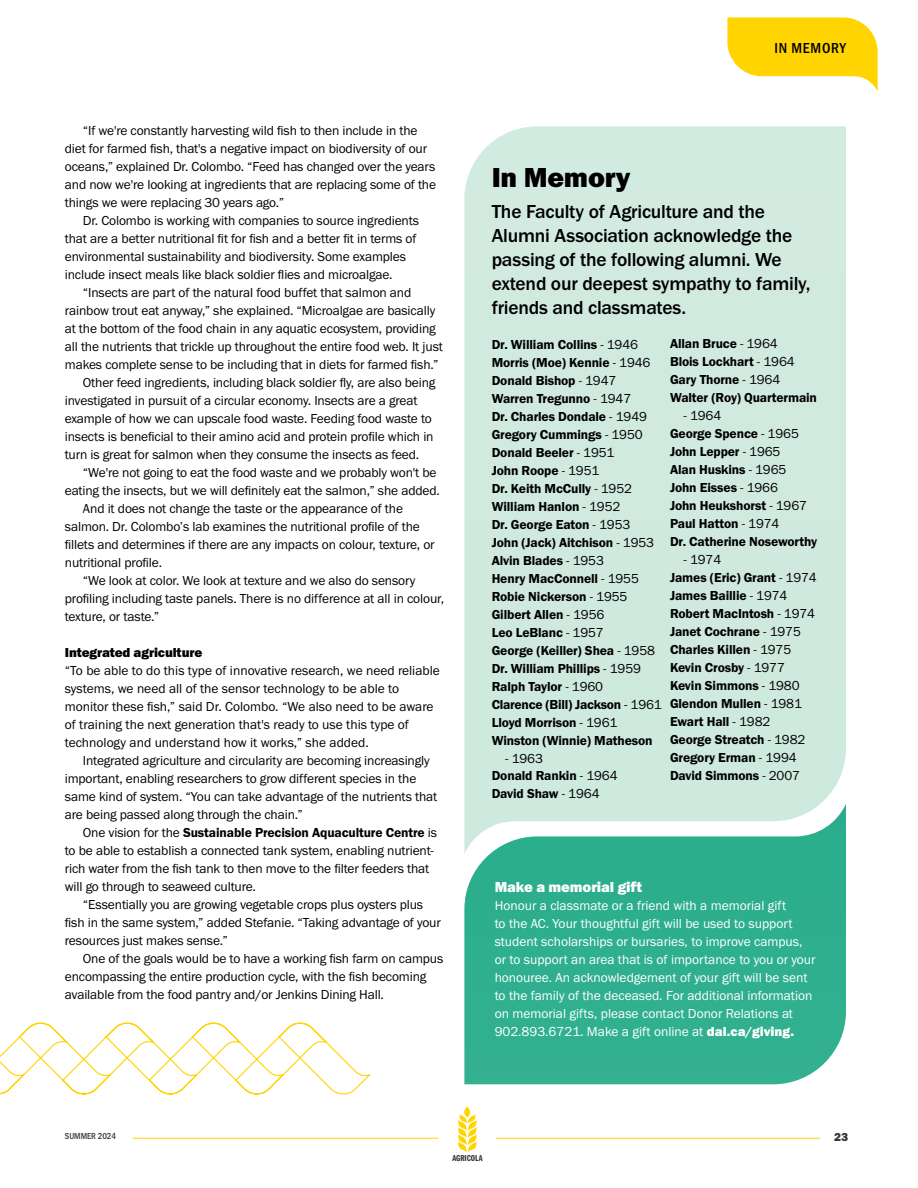
<style>
.page{position:relative;width:918px;height:1188px;background:#fff}
.page>*{position:absolute;margin:0;border:0;box-sizing:border-box;transform-origin:0 0}
.t1{font:28.5px "Franklin Gothic URW Hea";letter-spacing:-.01em;color:#000}
.t2{font:500 19.5px/24px "Franklin Gothic URW";letter-spacing:-.01em;color:#000}
.t3{font:15px "Franklin Gothic URW Hea";letter-spacing:-.01em;color:#fff}
.t4{font:500 15px "Franklin Gothic URW Cond";letter-spacing:.05em;color:#000}
.t5{font:13.5px/18px "Franklin Gothic URW Boo";letter-spacing:-.01em;color:#000}
.t6{font:13.5px/18px "Franklin Gothic URW Dem";letter-spacing:-.01em;color:#000}
.t7{font:13.5px/18px "Franklin Gothic URW Boo";color:#fff}
.t8{font:13.5px "Franklin Gothic URW Hea";letter-spacing:-.01em;color:#000}
.t9{font:12px "Franklin Gothic URW Hea";color:#373839}
.t10{font:500 9px "Franklin Gothic URW Cond";color:#373839}
.t11{font:9px "Franklin Gothic URW Com Dem";color:#373839}
.s1{font-family:"Franklin Gothic URW Boo"}
.s2{font-family:"Franklin Gothic URW Hea"}
</style>
<div class="page">
<svg style="left:0;top:1022px;width:370px;height:73px"></svg>
<svg style="left:727px;top:17px;width:151px;height:75px"></svg>
<div style="left:464px;top:126px;width:382px;height:678px;background:#d0eadf"></div>
<svg style="left:464px;top:804px;width:382px;height:280px;background:#47b89b"></svg>
<svg style="left:458px;top:1114px;width:18px;height:38px"></svg>
<svg style="left:464px;top:1106px;width:6px;height:12px"></svg>
<hr style="left:496px;top:1138px;width:324px;height:1px;background:#ffd400">
<hr style="left:133px;top:1138px;width:306px;height:1px;background:#ffd400">
<p class="t5" style="left:65px;top:122px;width:373px;text-indent:18px">“If we're constantly harvesting wild fish to then include in the diet for farmed fish, that's a negative impact on biodiversity of our oceans,” explained Dr. Colombo. “Feed has changed over the years and now we're looking at ingredients that are replacing some of the things we were replacing 30 years ago.”</p>
<p class="t5" style="left:65px;top:212px;width:356px;text-indent:18px">Dr. Colombo is working with companies to source ingredients that are a better nutritional fit for fish and a better fit in terms of environmental sustainability and biodiversity. Some examples include insect meals like black soldier flies and microalgae.</p>
<p class="t5" style="left:83px;top:284px;width:330px">“Insects are part of the natural food buffet that salmon and</p>
<p class="t5" style="left:65px;top:302px;width:372px">rainbow trout eat anyway,” she explained. “Microalgae are basically</p>
<p class="t5" style="left:65px;top:320px;width:372px">at the bottom of the food chain in any aquatic ecosystem, providing</p>
<p class="t5" style="left:65px;top:338px;width:380px">all the nutrients that trickle up throughout the entire food web. It just</p>
<p class="t5" style="left:65px;top:356px;width:375px">makes complete sense to be including that in diets for farmed fish.”</p>
<p class="t5" style="left:83px;top:374px;width:354px">Other feed ingredients, including black soldier fly, are also being</p>
<p class="t5" style="left:65px;top:392px;width:354px">investigated in pursuit of a circular economy. Insects are a great</p>
<p class="t5" style="left:65px;top:410px;width:369px">example of how we can upscale food waste. Feeding food waste to</p>
<p class="t5" style="left:65px;top:428px;width:370px">insects is beneficial to their amino acid and protein profile which in</p>
<p class="t5" style="left:65px;top:446px;width:356px">turn is great for salmon when they consume the insects as feed.</p>
<p class="t5" style="left:83px;top:464px;width:355px">“We're not going to eat the food waste and we probably won't be</p>
<p class="t5" style="left:65px;top:482px;width:377px">eating the insects, but we will definitely eat the salmon,” she added.</p>
<p class="t5" style="left:83px;top:500px;width:322px">And it does not change the taste or the appearance of the</p>
<p class="t5" style="left:65px;top:518px;width:357px">salmon. Dr. Colombo’s lab examines the nutritional profile of the</p>
<p class="t5" style="left:65px;top:536px;width:371px">fillets and determines if there are any impacts on colour, texture, or</p>
<p class="t5" style="left:65px;top:554px;width:99px">nutritional profile.</p>
<p class="t5" style="left:83px;top:572px;width:334px">“We look at color. We look at texture and we also do sensory</p>
<p class="t5" style="left:65px;top:590px;width:381px">profiling including taste panels. There is no difference at all in colour,</p>
<p class="t5" style="left:65px;top:607px;width:96px">texture, or taste.”</p>
<p class="t8" style="left:65px;top:644px;width:139px">Integrated agriculture</p>
<p class="t5" style="left:65px;top:661px;width:377px">“To be able to do this type of innovative research, we need reliable systems, we need all of the sensor technology to be able to monitor these fish,” said Dr. Colombo. “We also need to be aware of training the next generation that's ready to use this type of technology and understand how it works,” she added.</p>
<p class="t5" style="left:65px;top:751px;width:374px;text-indent:18px">Integrated agriculture and circularity are becoming increasingly important, enabling researchers to grow different species in the same kind of system. “You can take advantage of the nutrients that are being passed along through the chain.”</p>
<p class="t6" style="left:83px;top:823px;width:356px"><span class="s1">One vision for the</span> Sustainable Precision Aquaculture Centre <span class="s1">is</span></p>
<p class="t5" style="left:65px;top:841px;width:371px">to be able to establish a connected tank system, enabling nutrient&shy;rich water from the fish tank to then move to the filter feeders that will go through to seaweed culture.</p>
<p class="t5" style="left:65px;top:895px;width:377px;text-indent:18px">“Essentially you are growing vegetable crops plus oysters plus fish in the same system,” added Stefanie. “Taking advantage of your resources just makes sense.”</p>
<p class="t5" style="left:65px;top:949px;width:380px;text-indent:18px">One of the goals would be to have a working fish farm on campus encompassing the entire production cycle, with the fish becoming available from the food pantry and/or Jenkins Dining Hall.</p>
<p class="t4" style="left:774px;top:37px;width:73px">IN MEMORY</p>
<h1 class="t1" style="left:492px;top:159px;width:140px">In Memory</h1>
<h2 class="t2" style="left:492px;top:199px;width:320px">The Faculty of Agriculture and the Alumni Association acknowledge the passing of the following alumni. We extend our deepest sympathy to family, friends and classmates.</h2>
<p class="t6" style="left:492px;top:335px;width:172px">Dr. William Collins <span class="s1">- 1946<br></span>Morris (Moe) Kennie <span class="s1">- 1946<br></span>Donald Bishop <span class="s1">- 1947<br></span>Warren Tregunno <span class="s1">- 1947<br></span>Dr. Charles Dondale <span class="s1">- 1949<br></span>Gregory Cummings <span class="s1">- 1950<br></span>Donald Beeler <span class="s1">- 1951<br></span>John Roope <span class="s1">- 1951<br></span>Dr. Keith McCully <span class="s1">- 1952<br></span>William Hanlon <span class="s1">- 1952<br></span>Dr. George Eaton <span class="s1">- 1953<br></span>John (Jack) Aitchison <span class="s1">- 1953<br></span>Alvin Blades <span class="s1">- 1953<br></span>Henry MacConnell <span class="s1">- 1955<br></span>Robie Nickerson <span class="s1">- 1955<br></span>Gilbert Allen <span class="s1">- 1956<br></span>Leo LeBlanc <span class="s1">- 1957<br></span>George (Keiller) Shea <span class="s1">- 1958<br></span>Dr. William Phillips <span class="s1">- 1959<br></span>Ralph Taylor <span class="s1">- 1960<br></span>Clarence (Bill) Jackson <span class="s1">- 1961<br></span>Lloyd Morrison <span class="s1">- 1961<br></span>Winston (Winnie) Matheson</p>
<p class="t5" style="left:505px;top:749px;width:39px">- 1963</p>
<p class="t6" style="left:492px;top:767px;width:127px">Donald Rankin <span class="s1">- 1964<br></span>David Shaw <span class="s1">- 1964</span></p>
<p class="t6" style="left:670px;top:335px;width:149px">Allan Bruce <span class="s1">- 1964<br></span>Blois Lockhart <span class="s1">- 1964<br></span>Gary Thorne <span class="s1">- 1964<br></span>Walter (Roy) Quartermain</p>
<p class="t5" style="left:684px;top:407px;width:39px">- 1964</p>
<p class="t6" style="left:670px;top:425px;width:149px">George Spence <span class="s1">- 1965<br></span>John Lepper <span class="s1">- 1965<br></span>Alan Huskins <span class="s1">- 1965<br></span>John Eisses <span class="s1">- 1966<br></span>John Heukshorst <span class="s1">- 1967<br></span>Paul Hatton <span class="s1">- 1974<br></span>Dr. Catherine Noseworthy</p>
<p class="t5" style="left:684px;top:551px;width:39px">- 1974</p>
<p class="t6" style="left:670px;top:569px;width:148px">James (Eric) Grant <span class="s1">- 1974<br></span>James Baillie <span class="s1">- 1974<br></span>Robert MacIntosh <span class="s1">- 1974<br></span>Janet Cochrane <span class="s1">- 1975<br></span>Charles Killen <span class="s1">- 1975<br></span>Kevin Crosby <span class="s1">- 1977<br></span>Kevin Simmons <span class="s1">- 1980<br></span>Glendon Mullen <span class="s1">- 1981<br></span>Ewart Hall <span class="s1">- 1982<br></span>George Streatch <span class="s1">- 1982<br></span>Gregory Erman <span class="s1">- 1994<br></span>David Simmons <span class="s1">- 2007</span></p>
<p class="t3" style="left:495px;top:878px;width:149px">Make a memorial gift</p>
<p class="t7" style="left:495px;top:897px;width:323px">Honour a classmate or a friend with a memorial gift<br>to the AC. Your thoughtful gift will be used to support student scholarships or bursaries, to improve campus, or to support an area that is of importance to you or your honouree. An acknowledgement of your gift will be sent to the family of the deceased. For additional information on memorial gifts, please contact Donor Relations at 902.893.6721. Make a gift online at <span class="s2">dal.ca/giving.</span></p>
<p class="t10" style="left:65px;top:1130px;width:53px">SUMMER 2024</p>
<p class="t11" style="left:452px;top:1151px;width:32px">AGRICOLA</p>
<p class="t9" style="left:834px;top:1129px;width:16px">23</p>
</div>
